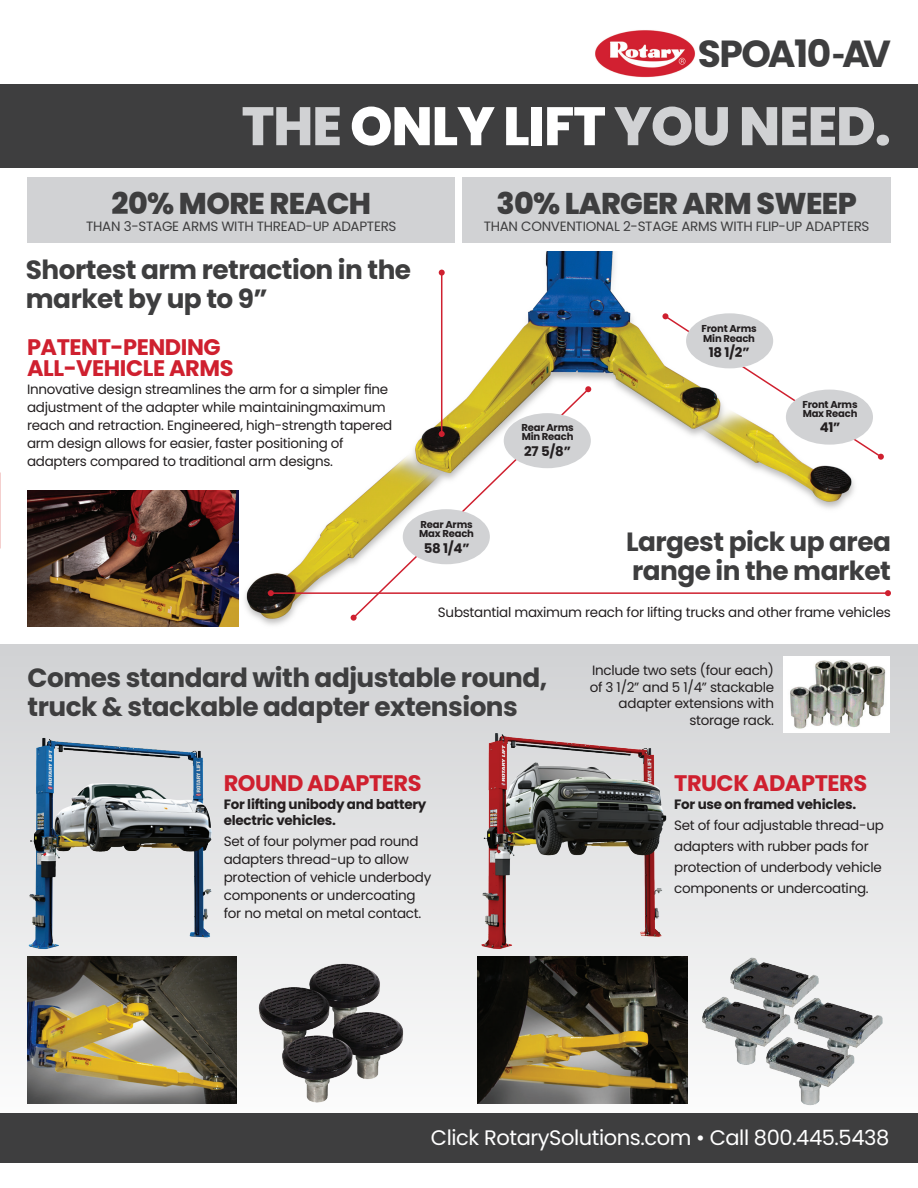
<style>
.page{position:relative;width:918px;height:1188px;background:#fff}
.page>*{position:absolute;margin:0;border:0;box-sizing:border-box;transform-origin:0 0}
.t1{font:800 54px "Poppins";letter-spacing:-.02em;color:#d1d2d4}
.t2{font:700 37.65px "Poppins";letter-spacing:-.04em;color:#3e3e3f}
.t3{font:800 30px "Poppins";letter-spacing:-.02em;color:#3e3e3f}
.t4{font:700 26.4px/29px "Poppins";letter-spacing:-.02em;color:#3e3e3f}
.t5{font:700 22.5px/21px "Poppins";letter-spacing:-.02em;color:#cf202f}
.t6{font:21px "Poppins";letter-spacing:-.02em;color:#fff}
.t7{font:13.5px/18px "Poppins";letter-spacing:-.02em;color:#231f20}
.t8{font:13.5px "Poppins";letter-spacing:-.02em;color:#3e3e3f}
.t9{font:700 13.5px/16.5px "Poppins";letter-spacing:-.02em;color:#231f20}
.t10{font:700 13.35px "Poppins";letter-spacing:-.02em;color:#231f20}
.t11{font:700 10.05px/9.3px "Poppins";letter-spacing:-.02em;color:#231f20}
.s1{font-size:31.2px}
.s2{color:#fff}
</style>
<div class="page">
<hr style="left:0;top:0;width:1px;height:1188px;background:#d1d2d4">
<div style="left:0;top:644px;width:918px;height:494px;background:linear-gradient(to bottom,#d1d2d4,#fbfbfb)"></div>
<img style="left:218px;top:252px;width:672px;height:394px">
<svg style="left:351px;top:387px;width:239px;height:233px"></svg>
<div style="left:350px;top:615px;width:7px;height:6px;background:#cf202f;border-radius:50%"></div>
<svg style="left:585px;top:386px;width:6px;height:6px"></svg>
<svg style="left:662px;top:313px;width:222px;height:147px"></svg>
<hr style="left:271px;top:592px;width:617px;height:2px;background:#cf202f">
<svg style="left:268px;top:590px;width:6px;height:6px"></svg>
<svg style="left:885px;top:590px;width:6px;height:6px"></svg>
<hr style="left:441px;top:273px;width:1px;height:161px;background:#cf202f">
<svg style="left:439px;top:270px;width:6px;height:6px"></svg>
<svg style="left:439px;top:431px;width:6px;height:6px"></svg>
<div style="left:786px;top:390px;width:87px;height:55px;background:#d1d2d4;border-radius:50%"></div>
<div style="left:504px;top:413px;width:87px;height:55px;background:#d1d2d4;border-radius:50%"></div>
<div style="left:403px;top:509px;width:87px;height:55px;background:#d1d2d4;border-radius:50%"></div>
<div style="left:686px;top:313px;width:87px;height:55px;background:#d1d2d4;border-radius:50%"></div>
<div style="left:0;top:84px;width:918px;height:84px;background:#3e3e3f"></div>
<div style="left:0;top:1113px;width:918px;height:49px;background:#3e3e3f"></div>
<div style="left:27px;top:177px;width:864px;height:66px;background:#d1d2d4"></div>
<div style="left:456px;top:176px;width:6px;height:109px;background:#fff"></div>
<img style="left:27px;top:491px;width:211px;height:136px">
<img style="left:784px;top:656px;width:106px;height:77px">
<img style="left:692px;top:933px;width:197px;height:180px">
<img style="left:251px;top:949px;width:159px;height:159px">
<img style="left:472px;top:730px;width:205px;height:224px">
<img style="left:15px;top:731px;width:209px;height:232px">
<img style="left:27px;top:956px;width:209px;height:147px">
<img style="left:477px;top:956px;width:211px;height:148px">
<img style="left:595px;top:30px;width:100px;height:48px">
<h2 class="t2" style="left:698px;top:32px;width:195px">SPOA10<span class="s1">-</span>AV</h2>
<h1 class="t1" style="left:242px;top:95px;width:651px">THE <span class="s2">ONLY LIFT</span> YOU NEED.</h1>
<h3 class="t3" style="left:112px;top:186px;width:261px">20% MORE REACH</h3>
<p class="t8" style="left:86px;top:218px;width:312px">THAN 3-STAGE ARMS WITH THREAD-UP ADAPTERS</p>
<h3 class="t4" style="left:26px;top:256px;width:387px">Shortest arm retraction in the market by up to 9”</h3>
<h3 class="t5" style="left:27px;top:337px;width:208px">PATENT-PENDING<br>ALL-VEHICLE ARMS</h3>
<p class="t7" style="left:27px;top:381px;width:367px">Innovative design streamlines the arm for a simpler fine adjustment of the adapter while maintainingmaximum reach and retraction. Engineered, high-strength tapered arm design allows for easier, faster positioning of adapters compared to traditional arm designs.</p>
<h3 class="t3" style="left:496px;top:186px;width:362px">30% LARGER ARM SWEEP</h3>
<p class="t8" style="left:484px;top:218px;width:387px">THAN CONVENTIONAL 2-STAGE ARMS WITH FLIP-UP ADAPTERS</p>
<p class="t11" style="left:702px;top:324px;width:57px">Front Arms<br>Min Reach</p>
<p class="t10" style="left:709px;top:344px;width:42px">18 1/2”</p>
<p class="t11" style="left:802px;top:400px;width:57px">Front Arms<br>Max Reach</p>
<p class="t11" style="left:522px;top:423px;width:54px">Rear Arms</p>
<p class="t10" style="left:820px;top:420px;width:22px">41”</p>
<p class="t11" style="left:522px;top:432px;width:53px">Min Reach</p>
<p class="t10" style="left:524px;top:443px;width:48px">27 5/8”</p>
<p class="t11" style="left:419px;top:520px;width:56px">Rear Arms<br>Max Reach</p>
<p class="t10" style="left:424px;top:540px;width:47px">58 1/4”</p>
<h3 class="t4" style="left:626px;top:528px;width:266px">Largest pick up area range in the market</h3>
<p class="t7" style="left:438px;top:604px;width:455px">Substantial maximum reach for lifting trucks and other frame vehicles</p>
<h3 class="t4" style="left:28px;top:663px;width:521px">Comes standard with adjustable round, truck &amp; stackable adapter extensions</h3>
<h3 class="t5" style="left:224px;top:773px;width:199px">ROUND ADAPTERS</h3>
<p class="t9" style="left:224px;top:796px;width:204px">For lifting unibody and battery electric vehicles.</p>
<p class="t7" style="left:224px;top:833px;width:209px">Set of four polymer pad round adapters thread-up to allow protection of vehicle underbody components or undercoating for no metal on metal contact.</p>
<p class="t7" style="left:590px;top:662px;width:186px;line-height:16.5px;text-align:right">Include two sets (four each) of 3 1/2” and 5 1/4” stackable adapter extensions with storage rack.</p>
<h3 class="t5" style="left:674px;top:773px;width:195px">TRUCK ADAPTERS</h3>
<p class="t9" style="left:674px;top:796px;width:184px">For use on framed vehicles.</p>
<p class="t7" style="left:674px;top:815px;width:211px;line-height:21px">Set of four adjustable thread-up adapters with rubber pads for protection of underbody vehicle components or undercoating.</p>
<h3 class="t6" style="left:431px;top:1126px;width:460px">Click RotarySolutions.com • Call 800.445.5438</h3>
</div>
